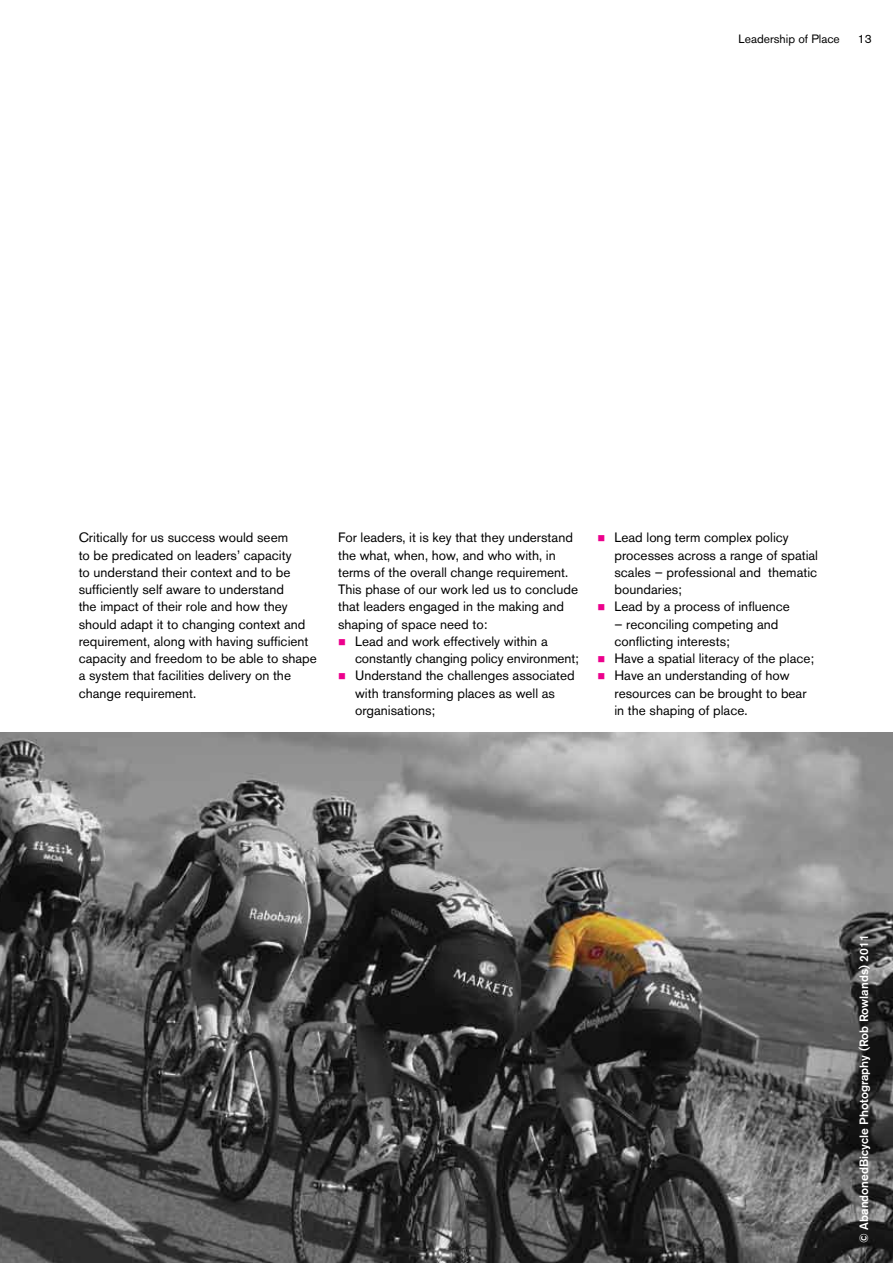
<style>
.page{position:relative;width:893px;height:1263px;background:#fff}
.page>*{position:absolute;margin:0;border:0;box-sizing:border-box;transform-origin:0 0}
.t1{font:13.5px/17.2px "Akzidenz Grotesk BQ";color:#000}
.t2{font:500 12px "Akzidenz Grotesk BQ";color:#fff}
.t3{font:12px "Akzidenz Grotesk BQ";color:#000}
.s1{color:#ec008c}
</style>
<div class="page">
<img style="left:0;top:732px;width:893px;height:531px">
<p class="t3" style="left:739px;top:32px;width:103px">Leadership of Place</p>
<p class="t3" style="left:858px;top:32px;width:15px">13</p>
<p class="t1" style="left:79px;top:529px;width:240px">Critically for us success would seem<br>to be predicated on leaders’ capacity<br>to understand their context and to be sufficiently self aware to understand<br>the impact of their role and how they should adapt it to changing context and requirement, along with having sufficient capacity and freedom to be able to shape a system that facilities delivery on the change requirement.</p>
<p class="t1" style="left:338px;top:529px;width:241px">For leaders, it is key that they understand the what, when, how, and who with, in terms of the overall change requirement.<br>This phase of our work led us to conclude that leaders engaged in the making and shaping of space need to:</p>
<p class="t1" style="left:355px;top:632px;width:225px;text-indent:-17px"><span class="s1">■</span> Lead and work effectively within a constantly changing policy environment;</p>
<p class="t1" style="left:355px;top:667px;width:221px;text-indent:-17px"><span class="s1">■</span> Understand the challenges associated with transforming places as well as organisations;</p>
<p class="t1" style="left:614px;top:529px;width:205px;text-indent:-17px"><span class="s1">■</span> Lead long term complex policy processes across a range of spatial scales – professional and thematic boundaries;</p>
<p class="t1" style="left:597px;top:598px;width:194px"><span class="s1">■</span> Lead by a process of influence</p>
<p class="t1" style="left:614px;top:615px;width:165px">– reconciling competing and conflicting interests;</p>
<p class="t1" style="left:597px;top:650px;width:218px"><span class="s1">■</span> Have a spatial literacy of the place;</p>
<p class="t1" style="left:614px;top:667px;width:194px;text-indent:-17px"><span class="s1">■</span> Have an understanding of how resources can be brought to bear in the shaping of place.</p>
<p class="t2" style="left:857px;top:1243px;width:310px;rotate:-90deg">© AbandonedBicycle Photography (Rob Rowlands) 2011</p>
</div>
